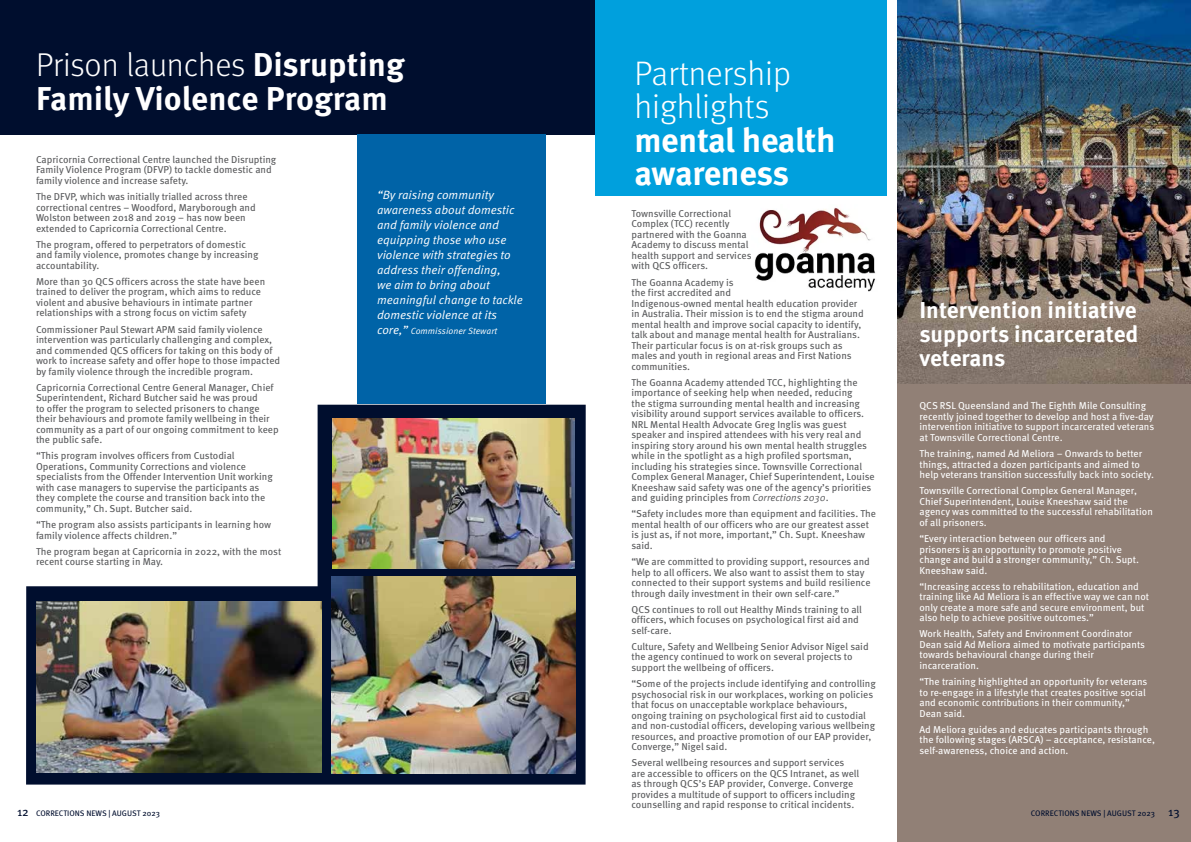
<style>
.page{position:relative;width:1191px;height:842px;background:#fff}
.page>*{position:absolute;margin:0;border:0;box-sizing:border-box;transform-origin:0 0}
.t1{font:300 34px/33px "Meta OT";color:#fff}
.t2{font:700 34px/33px "Meta OT";letter-spacing:-.015em;color:#fff}
.t3{font:700 33px/34px "Meta OT";color:#fff}
.t4{font:700 23px/24px "Meta OT";color:#fff;text-align:justify}
.t5{font:italic 12px/15px "Meta OT";color:#fff}
.t6{font:10px/10.5px "Meta OT";color:#58595b}
.t7{font:10px/10.5px "Meta OT";color:#fff}
.t8{font:italic 9px "Meta OT";color:#fff}
.t9{font:8px "Meta OT";color:#000e2e}
.s1{font-weight:300}
.s2{font-style:italic}
.s3{font-size:12px}
</style>
<div class="page">
<svg style="left:26px;top:405px;width:559px;height:379px"></svg>
<img style="left:897px;top:0;width:294px;height:384px">
<div style="left:897px;top:384px;width:294px;height:458px;background:#918076"></div>
<div style="left:0;top:0;width:595px;height:135px;background:#000e2e"></div>
<img style="left:36px;top:601px;width:286px;height:171px">
<img style="left:332px;top:577px;width:243px;height:196px">
<div style="left:595px;top:0;width:292px;height:196px;background:#00a0dd"></div>
<img style="left:754px;top:207px;width:122px;height:85px">
<div style="left:357px;top:135px;width:189px;height:269px;background:#0063a7"></div>
<img style="left:332px;top:418px;width:242px;height:151px">
<h2 class="t3" style="left:36px;top:48px;width:370px"><span class="s1">Prison launches</span> Disrupting<br>Family Violence Program</h2>
<h1 class="t1" style="left:634px;top:58px;width:158px">Partnership highlights</h1>
<h1 class="t2" style="left:634px;top:124px;width:203px">mental health awareness</h1>
<p class="t6" style="left:631px;top:208px;width:121px">Townsville Correctional<br>Complex (TCC) recently partnered with the Goanna<br>Academy to discuss mental health support and services with QCS officers.</p>
<p class="t6" style="left:631px;top:277px;width:234px">The Goanna Academy is<br>the first accredited and<br>Indigenous-owned mental health education provider in Australia. Their mission is to end the stigma around mental health and improve social capacity to identify, talk about and manage mental health for Australians.<br>Their particular focus is on at-risk groups such as males and youth in regional areas and First Nations communities.</p>
<p class="t6" style="left:631px;top:377px;width:245px">The Goanna Academy attended TCC, highlighting the importance of seeking help when needed, reducing<br>the stigma surrounding mental health and increasing visibility around support services available to officers.<br>NRL Mental Health Advocate Greg Inglis was guest speaker and inspired attendees with his very real and inspiring story around his own mental health struggles while in the spotlight as a high profiled sportsman, including his strategies since. Townsville Correctional Complex General Manager, Chief Superintendent, Louise Kneeshaw said safety was one of the agency’s priorities and guiding principles from <span class="s2">Corrections 2030</span>.</p>
<p class="t6" style="left:631px;top:509px;width:246px">“Safety includes more than equipment and facilities. The mental health of our officers who are our greatest asset is just as, if not more, important,” Ch. Supt. Kneeshaw said.</p>
<p class="t6" style="left:631px;top:556px;width:240px">“We are committed to providing support, resources and help to all officers. We also want to assist them to stay connected to their support systems and build resilience through daily investment in their own self-care.”</p>
<p class="t6" style="left:631px;top:604px;width:232px">QCS continues to roll out Healthy Minds training to all officers, which focuses on psychological first aid and self-care.</p>
<p class="t6" style="left:631px;top:641px;width:239px">Culture, Safety and Wellbeing Senior Advisor Nigel said the agency continued to work on several projects to support the wellbeing of officers.</p>
<p class="t6" style="left:631px;top:678px;width:246px">“Some of the projects include identifying and controlling psychosocial risk in our workplaces, working on policies that focus on unacceptable workplace behaviours, ongoing training on psychological first aid to custodial and non-custodial officers, developing various wellbeing resources, and proactive promotion of our EAP provider, Converge,” Nigel said.</p>
<p class="t6" style="left:631px;top:758px;width:229px">Several wellbeing resources and support services are accessible to officers on the QCS Intranet, as well as through QCS’s EAP provider, Converge. Converge provides a multitude of support to officers including counselling and rapid response to critical incidents.</p>
<p class="t6" style="left:36px;top:154px;width:242px">Capricornia Correctional Centre launched the Disrupting<br>Family Violence Program (DFVP) to tackle domestic and family violence and increase safety.</p>
<p class="t6" style="left:36px;top:191px;width:221px">The DFVP, which was initially trialled across three correctional centres – Woodford, Maryborough and Wolston between 2018 and 2019 – has now been extended to Capricornia Correctional Centre.</p>
<p class="t6" style="left:36px;top:239px;width:224px">The program, offered to perpetrators of domestic and family violence, promotes change by increasing accountability.</p>
<p class="t6" style="left:36px;top:276px;width:231px">More than 30 QCS officers across the state have been trained to deliver the program, which aims to reduce violent and abusive behaviours in intimate partner relationships with a strong focus on victim safety</p>
<p class="t6" style="left:36px;top:324px;width:246px">Commissioner Paul Stewart APM said family violence intervention was particularly challenging and complex, and commended QCS officers for taking on this body of work to increase safety and offer hope to those impacted by family violence through the incredible program.</p>
<p class="t6" style="left:36px;top:382px;width:244px">Capricornia Correctional Centre General Manager, Chief Superintendent, Richard Butcher said he was proud<br>to offer the program to selected prisoners to change their behaviours and promote family wellbeing in their community as a part of our ongoing commitment to keep the public safe.</p>
<p class="t6" style="left:36px;top:451px;width:238px">“This program involves officers from Custodial Operations, Community Corrections and violence specialists from the Offender Intervention Unit working with case managers to supervise the participants as they complete the course and transition back into the community,” Ch. Supt. Butcher said.</p>
<p class="t6" style="left:36px;top:519px;width:237px">“The program also assists participants in learning how family violence affects children.”</p>
<p class="t6" style="left:36px;top:546px;width:247px">The program began at Capricornia in 2022, with the most recent course starting in May.</p>
<p class="t5" style="left:377px;top:188px;width:147px">“By raising community awareness about domestic and family violence and equipping those who use violence with strategies to address their offending,<br>we aim to bring about meaningful change to tackle domestic violence at its</p>
<p class="t8" style="left:377px;top:326px;width:122px"><span class="s3">core,”</span> Commissioner Stewart</p>
<h3 class="t4" style="left:919px;top:298px;width:220px">Intervention initiative supports incarcerated veterans</h3>
<p class="t7" style="left:919px;top:401px;width:236px">QCS RSL Queensland and The Eighth Mile Consulting recently joined together to develop and host a five-day intervention initiative to support incarcerated veterans at Townsville Correctional Centre.</p>
<p class="t7" style="left:919px;top:449px;width:236px">The training, named Ad Meliora – Onwards to better things, attracted a dozen participants and aimed to help veterans transition successfully back into society.</p>
<p class="t7" style="left:919px;top:486px;width:235px">Townsville Correctional Complex General Manager, Chief Superintendent, Louise Kneeshaw said the agency was committed to the successful rehabilitation of all prisoners.</p>
<p class="t7" style="left:919px;top:533px;width:221px">“Every interaction between our officers and prisoners is an opportunity to promote positive change and build a stronger community,” Ch. Supt.<br>Kneeshaw said.</p>
<p class="t7" style="left:919px;top:581px;width:231px">“Increasing access to rehabilitation, education and training like Ad Meliora is an effective way we can not only create a more safe and secure environment, but also help to achieve positive outcomes.”</p>
<p class="t7" style="left:919px;top:629px;width:227px">Work Health, Safety and Environment Coordinator Dean said Ad Meliora aimed to motivate participants towards behavioural change during their incarceration.</p>
<p class="t7" style="left:919px;top:676px;width:229px">“The training highlighted an opportunity for veterans to re-engage in a lifestyle that creates positive social and economic contributions in their community,” Dean said.</p>
<p class="t7" style="left:919px;top:724px;width:237px">Ad Meliora guides and educates participants through the following stages (ARSCA) – acceptance, resistance, self-awareness, choice and action.</p>
<p class="t9" style="left:17px;top:808px;width:144px"><span class="s3">12</span> CORRECTIONS NEWS | AUGUST 2023</p>
<p class="t9" style="left:1031px;top:808px;width:150px">CORRECTIONS NEWS | AUGUST 2023 <span class="s3">13</span></p>
</div>
